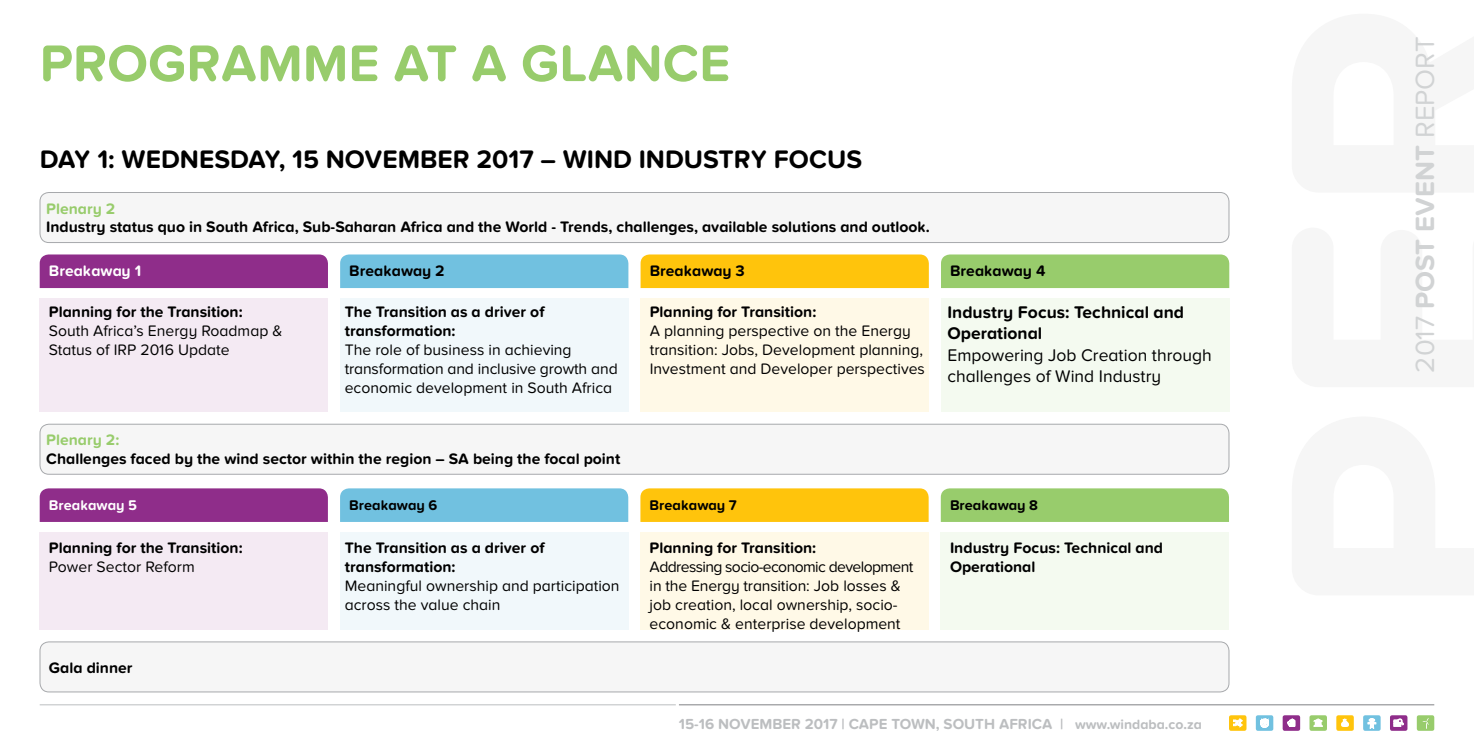
<style>
.page{position:relative;width:1474px;height:745px;background:#fff}
.page>*{position:absolute;margin:0;border:0;box-sizing:border-box;transform-origin:0 0}
.t1{font:700 53.38px "Proxima Nova Soft";color:#98cc6c}
.t2{font:27.47px "Proxima Nova Soft";color:#d1d3d4}
.t3{font:700 26.25px "Proxima Nova Soft";color:#000}
.t4{font:17.5px/21px "Proxima Nova Soft";color:#000}
.t5{font:700 17.5px/21px "Proxima Nova Soft";color:#000}
.t6{font:15.75px/18.9px "Proxima Nova Soft";color:#000}
.t7{font:700 15.75px/18.9px "Proxima Nova Soft";color:#000}
.t8{font:700 15.75px "Proxima Nova Soft";color:#98cc6c}
.t9{font:700 15.75px "Proxima Nova Soft";color:#fff}
.t10{font:700 15.05px "Proxima Nova Soft";color:#bcbec0}
.t11{font:700 14.53px "Proxima Nova Soft";color:#000}
.t12{font:700 14.53px "Proxima Nova Soft";color:#fff}
.s1{font-size:14px}
.s2{font-weight:700}
</style>
<div class="page">
<svg style="left:1228px;top:714px;width:18px;height:16px"></svg>
<svg style="left:1232px;top:718px;width:10px;height:8px"></svg>
<svg style="left:1282px;top:714px;width:18px;height:16px"></svg>
<svg style="left:1287px;top:718px;width:8px;height:8px"></svg>
<svg style="left:1309px;top:714px;width:17px;height:16px"></svg>
<svg style="left:1313px;top:718px;width:9px;height:8px"></svg>
<svg style="left:1336px;top:714px;width:17px;height:16px"></svg>
<svg style="left:1341px;top:718px;width:7px;height:8px"></svg>
<svg style="left:1363px;top:714px;width:17px;height:16px"></svg>
<svg style="left:1367px;top:718px;width:9px;height:10px"></svg>
<svg style="left:1389px;top:714px;width:18px;height:16px"></svg>
<svg style="left:1393px;top:718px;width:10px;height:8px"></svg>
<svg style="left:1255px;top:714px;width:18px;height:16px"></svg>
<svg style="left:1260px;top:718px;width:8px;height:9px"></svg>
<div style="left:1416px;top:714px;width:18px;height:16px;background:#98cc6c;border-radius:2px"></div>
<svg style="left:1422px;top:718px;width:6px;height:10px"></svg>
<hr style="left:679px;top:704px;width:755px;height:1px;background:#808285">
<hr style="left:40px;top:704px;width:636px;height:1px;background:#bcbec0">
<div style="left:40px;top:192px;width:1188px;height:50px;background:#f6f6f6;border-radius:9px"></div>
<div style="left:40px;top:192px;width:1189px;height:51px;border:1px solid #a7a9ac;border-radius:9px"></div>
<div style="left:40px;top:424px;width:1188px;height:50px;background:#f6f6f6;border-radius:9px"></div>
<div style="left:40px;top:423px;width:1189px;height:51px;border:1px solid #a7a9ac;border-radius:9px"></div>
<div style="left:40px;top:641px;width:1188px;height:50px;background:#f6f6f6;border-radius:9px"></div>
<div style="left:40px;top:641px;width:1189px;height:50px;border:1px solid #a7a9ac;border-radius:9px"></div>
<div style="left:40px;top:254px;width:288px;height:34px;background:#8f2d8a"></div>
<div style="left:40px;top:298px;width:288px;height:113px;background:#f4eaf3"></div>
<div style="left:340px;top:254px;width:288px;height:34px;background:#71c1e0"></div>
<div style="left:340px;top:298px;width:288px;height:113px;background:#f1f8fb"></div>
<div style="left:640px;top:254px;width:288px;height:34px;background:#ffc40c"></div>
<div style="left:640px;top:298px;width:288px;height:113px;background:#fff9e7"></div>
<div style="left:941px;top:254px;width:288px;height:34px;background:#98cc6c"></div>
<div style="left:941px;top:298px;width:288px;height:113px;background:#f4faf0"></div>
<div style="left:40px;top:488px;width:288px;height:33px;background:#8f2d8a"></div>
<div style="left:40px;top:532px;width:288px;height:97px;background:#f4eaf3"></div>
<div style="left:340px;top:488px;width:288px;height:33px;background:#71c1e0"></div>
<div style="left:340px;top:532px;width:288px;height:97px;background:#f1f8fb"></div>
<div style="left:640px;top:488px;width:288px;height:33px;background:#ffc40c"></div>
<div style="left:640px;top:532px;width:288px;height:97px;background:#fff9e7"></div>
<div style="left:940px;top:488px;width:288px;height:33px;background:#98cc6c"></div>
<div style="left:940px;top:532px;width:288px;height:97px;background:#f4faf0"></div>
<h1 class="t1" style="left:40px;top:32px;width:692px">PROGRAMME AT A GLANCE</h1>
<h3 class="t3" style="left:40px;top:144px;width:824px">DAY 1: WEDNESDAY, 15 NOVEMBER 2017 – WIND INDUSTRY FOCUS</h3>
<p class="t8" style="left:46px;top:200px;width:71px">Plenary 2</p>
<p class="t7" style="left:46px;top:217px;width:885px">Industry status quo in South Africa, Sub-Saharan Africa and the World - Trends, challenges, available solutions and outlook.</p>
<p class="t9" style="left:49px;top:262px;width:94px">Breakaway 1</p>
<p class="t7" style="left:49px;top:302px;width:195px">Planning for the Transition:</p>
<p class="t6" style="left:49px;top:321px;width:235px">South Africa’s Energy Roadmap &amp;<br>Status of IRP 2016 Update</p>
<p class="t7" style="left:349px;top:262px;width:97px">Breakaway 2</p>
<p class="t7" style="left:345px;top:302px;width:201px">The Transition as a driver of transformation:</p>
<p class="t6" style="left:345px;top:340px;width:275px">The role of business in achieving transformation and inclusive growth and economic development in South Africa</p>
<p class="t7" style="left:649px;top:262px;width:97px">Breakaway 3</p>
<p class="t7" style="left:649px;top:302px;width:168px">Planning for Transition:</p>
<p class="t6" style="left:649px;top:321px;width:277px">A planning perspective on the Energy transition: Jobs, Development planning,<br>Investment and Developer perspectives</p>
<p class="t8" style="left:46px;top:430px;width:75px">Plenary 2:</p>
<p class="t7" style="left:46px;top:449px;width:575px">Challenges faced by the wind sector within the region – SA being the focal point</p>
<p class="t12" style="left:49px;top:496px;width:90px">Breakaway 5</p>
<p class="t7" style="left:49px;top:538px;width:195px">Planning for the Transition:</p>
<p class="t6" style="left:49px;top:557px;width:147px">Power Sector Reform</p>
<p class="t7" style="left:49px;top:657px;width:85px">Gala dinner</p>
<p class="t11" style="left:349px;top:496px;width:90px">Breakaway 6</p>
<p class="t7" style="left:345px;top:538px;width:201px">The Transition as a driver of transformation:</p>
<p class="t6" style="left:345px;top:576px;width:276px">Meaningful ownership and participation across the value chain</p>
<p class="t11" style="left:649px;top:496px;width:89px">Breakaway 7</p>
<p class="t7" style="left:649px;top:538px;width:168px">Planning for Transition:</p>
<p class="t6" style="left:649px;top:557px;width:265px">Addressing socio-economic development in the Energy transition: Job losses &amp; job creation, local ownership, socio&shy;economic &amp; enterprise development</p>
<p class="t7" style="left:950px;top:262px;width:97px">Breakaway 4</p>
<p class="t5" style="left:947px;top:302px;width:238px">Industry Focus: Technical and<br>Operational</p>
<p class="t4" style="left:947px;top:344px;width:266px">Empowering Job Creation through challenges of Wind Industry</p>
<p class="t11" style="left:950px;top:496px;width:90px">Breakaway 8</p>
<p class="t7" style="left:950px;top:538px;width:215px">Industry Focus: Technical and<br>Operational</p>
<p class="t10" style="left:679px;top:714px;width:524px">15-16 NOVEMBER 2017 | CAPE TOWN, SOUTH AFRICA | <span class="s1">www.windaba.co.za</span></p>
<h2 class="t2" style="left:1409px;top:372px;width:337px;rotate:-90deg">2017 <span class="s2">POST EVENT</span> REPORT</h2>
</div>
